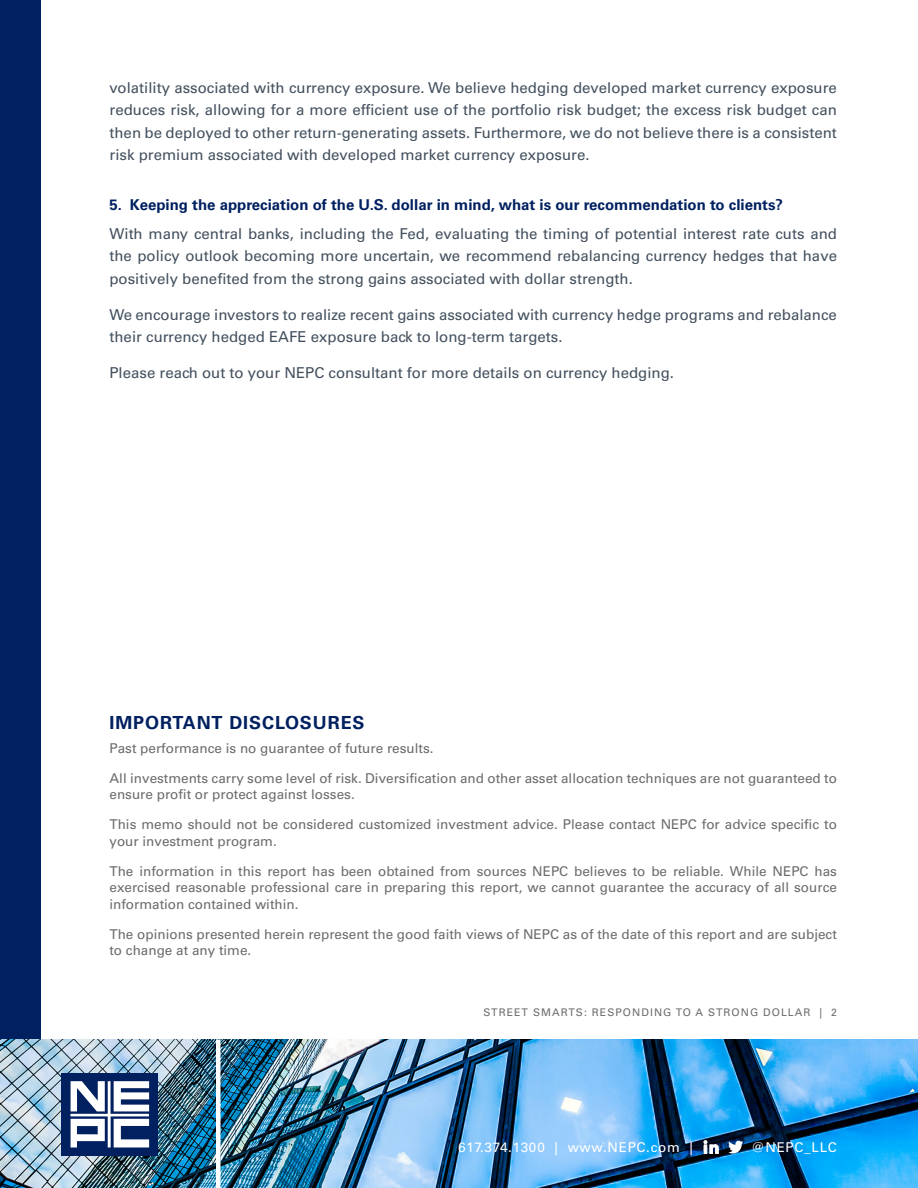
<style>
.page{position:relative;width:918px;height:1188px;background:#fff}
.page>*{position:absolute;margin:0;border:0;box-sizing:border-box;transform-origin:0 0}
.Heading{font:700 18px "Univers LT Pro 65";letter-spacing:.05em;color:#002060}
.Main_Body_Text{font:15px/22.5px "Univers LT Pro 55 Roman";color:#43505e;text-align:justify}
.Main_Body_Text-2{font:700 15px "Univers LT Pro 65";color:#002060}
.Disclosures{font:13.5px/16.5px "Univers LT Pro 55 Roman";color:#6b6b6b}
.t1{font:13.5px "Univers LT Pro 55 Roman";letter-spacing:.05em;color:#fff}
.Main_Body_Text-3{font:10.5px "Univers LT Pro 55 Roman";letter-spacing:.1em;color:#6b6b6b}
</style>
<div class="page">
<div style="left:0;top:0;width:40px;height:1188px;background:#002060"></div>
<img style="left:0;top:1040px;width:918px;height:148px">
<hr style="left:216px;top:1040px;width:4px;height:148px;background:#fff">
<svg style="left:704px;top:1141px;width:14px;height:12px"></svg>
<svg style="left:728px;top:1141px;width:15px;height:12px"></svg>
<div style="left:61px;top:1074px;width:97px;height:82px;background:#002060"></div>
<svg style="left:70px;top:1081px;width:79px;height:66px"></svg>
<p class="Main_Body_Text" style="left:110px;top:75px;width:729px">volatility associated with currency exposure. We believe hedging developed market currency exposure reduces risk, allowing for a more efficient use of the portfolio risk budget; the excess risk budget can then be deployed to other return-generating assets. Furthermore, we do not believe there is a consistent risk premium associated with developed market currency exposure.</p>
<p class="Main_Body_Text-2" style="left:110px;top:194px;width:675px">5. Keeping the appreciation of the U.S. dollar in mind, what is our recommendation to clients?</p>
<p class="Main_Body_Text" style="left:110px;top:222px;width:729px">With many central banks, including the Fed, evaluating the timing of potential interest rate cuts and the policy outlook becoming more uncertain, we recommend rebalancing currency hedges that have positively benefited from the strong gains associated with dollar strength.</p>
<p class="Main_Body_Text" style="left:110px;top:303px;width:729px">We encourage investors to realize recent gains associated with currency hedge programs and rebalance their currency hedged EAFE exposure back to long-term targets.</p>
<p class="Main_Body_Text" style="left:110px;top:361px;width:566px">Please reach out to your NEPC consultant for more details on currency hedging.</p>
<p class="Heading" style="left:110px;top:710px;width:257px">IMPORTANT DISCLOSURES</p>
<p class="Disclosures" style="left:110px;top:739px;width:326px">Past performance is no guarantee of future results.</p>
<p class="Disclosures" style="left:110px;top:769px;width:729px">All investments carry some level of risk. Diversification and other asset allocation techniques are not guaranteed to ensure profit or protect against losses.</p>
<p class="Disclosures" style="left:110px;top:816px;width:729px">This memo should not be considered customized investment advice. Please contact NEPC for advice specific to your investment program.</p>
<p class="Disclosures" style="left:110px;top:862px;width:729px;text-align:justify">The information in this report has been obtained from sources NEPC believes to be reliable. While NEPC has exercised reasonable professional care in preparing this report, we cannot guarantee the accuracy of all source information contained within.</p>
<p class="Disclosures" style="left:110px;top:925px;width:729px">The opinions presented herein represent the good faith views of NEPC as of the date of this report and are subject to change at any time.</p>
<p class="Main_Body_Text-3" style="left:483px;top:1005px;width:355px">STREET SMARTS: RESPONDING TO A STRONG DOLLAR | 2</p>
<p class="t1" style="left:458px;top:1137px;width:236px">617.374.1300 | www.NEPC.com |</p>
<p class="t1" style="left:751px;top:1137px;width:87px">@NEPC_LLC</p>
</div>
